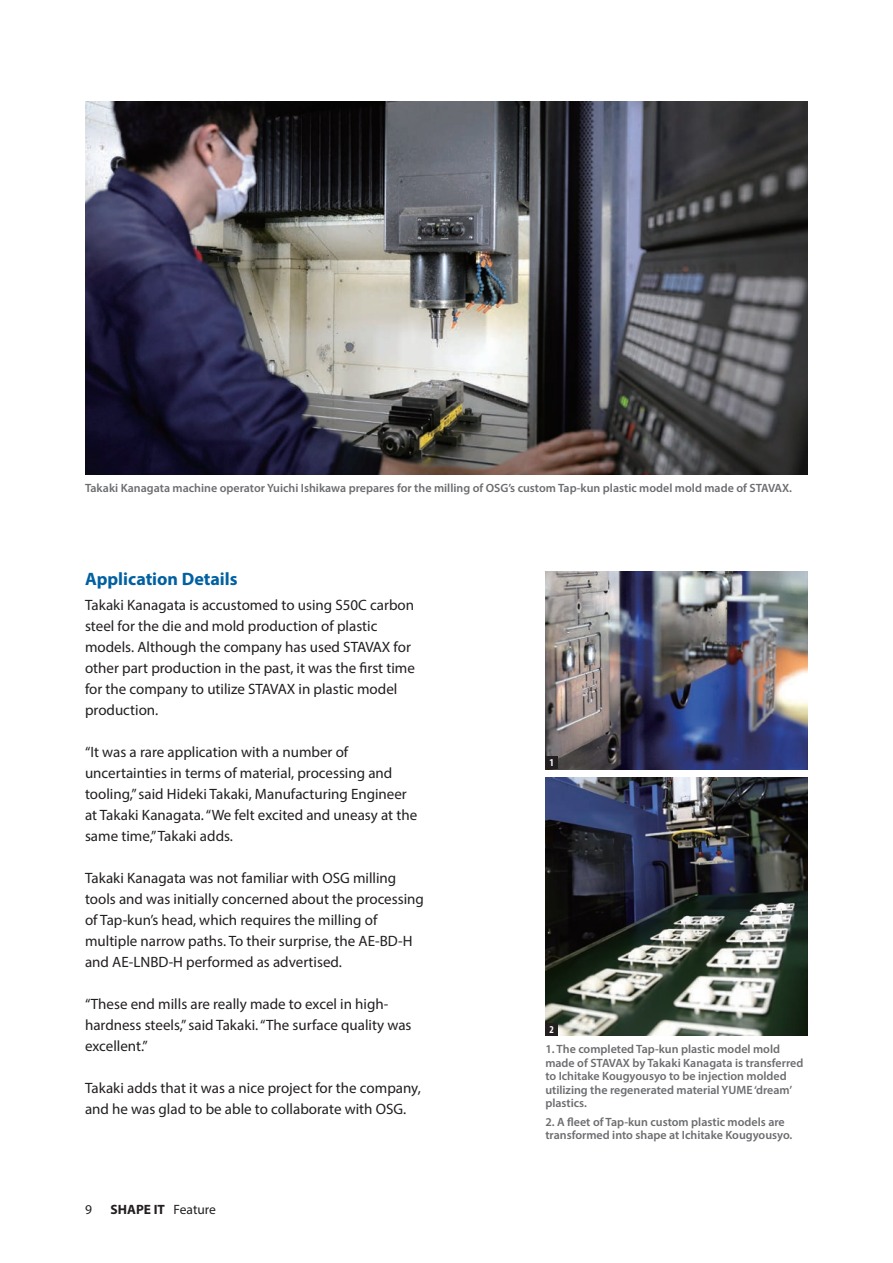
<style>
.page{position:relative;width:893px;height:1263px;background:#fff}
.page>*{position:absolute;margin:0;border:0;box-sizing:border-box;transform-origin:0 0}
.t1{font:700 18px "Myriad Pro";color:#0160a1}
.t2{font:15px/21px "Myriad Pro";color:#231f20}
.t3{font:700 13.5px "Myriad Pro";color:#231f20}
.t4{font:13.5px "Myriad Pro";color:#231f20}
.t5{font:600 12px/13.5px "Myriad Pro";color:#6c6d70}
.t6{font:700 condensed 10.5px "Myriad Pro";color:#fff}
.s1{font-weight:400}
</style>
<div class="page">
<img style="left:545px;top:778px;width:263px;height:258px">
<img style="left:545px;top:572px;width:263px;height:197px">
<img style="left:85px;top:102px;width:723px;height:372px">
<div style="left:545px;top:756px;width:13px;height:13px;background:#231f20"></div>
<div style="left:545px;top:1023px;width:13px;height:13px;background:#231f20"></div>
<p class="t5" style="left:85px;top:480px;width:708px">Takaki Kanagata machine operator Yuichi Ishikawa prepares for the milling of OSG’s custom Tap-kun plastic model mold made of STAVAX.</p>
<p class="t1" style="left:85px;top:567px;width:154px">Application Details</p>
<p class="t2" style="left:85px;top:595px;width:331px">Takaki Kanagata is accustomed to using S50C carbon steel for the die and mold production of plastic models. Although the company has used STAVAX for other part production in the past, it was the first time for the company to utilize STAVAX in plastic model production.</p>
<p class="t2" style="left:85px;top:742px;width:334px">“It was a rare application with a number of uncertainties in terms of material, processing and tooling,” said Hideki Takaki, Manufacturing Engineer at Takaki Kanagata. “We felt excited and uneasy at the same time,” Takaki adds.</p>
<p class="t2" style="left:85px;top:868px;width:340px">Takaki Kanagata was not familiar with OSG milling tools and was initially concerned about the processing of Tap-kun’s head, which requires the milling of multiple narrow paths. To their surprise, the AE-BD-H and AE-LNBD-H performed as advertised.</p>
<p class="t2" style="left:85px;top:994px;width:328px">“These end mills are really made to excel in high&shy;hardness steels,” said Takaki. “The surface quality was excellent.”</p>
<p class="t2" style="left:85px;top:1078px;width:337px">Takaki adds that it was a nice project for the company, and he was glad to be able to collaborate with OSG.</p>
<p class="t4" style="left:85px;top:1201px;width:8px">9</p>
<p class="t3" style="left:111px;top:1200px;width:107px">SHAPE IT <span class="s1">Feature</span></p>
<p class="t6" style="left:549px;top:756px;width:6px">1</p>
<p class="t6" style="left:549px;top:1023px;width:6px">2</p>
<p class="t5" style="left:545px;top:1042px;width:260px">1. The completed Tap-kun plastic model mold made of STAVAX by Takaki Kanagata is transferred to Ichitake Kougyousyo to be injection molded utilizing the regenerated material YUME ‘dream’ plastics.</p>
<p class="t5" style="left:545px;top:1114px;width:248px">2. A fleet of Tap-kun custom plastic models are transformed into shape at Ichitake Kougyousyo.</p>
</div>
